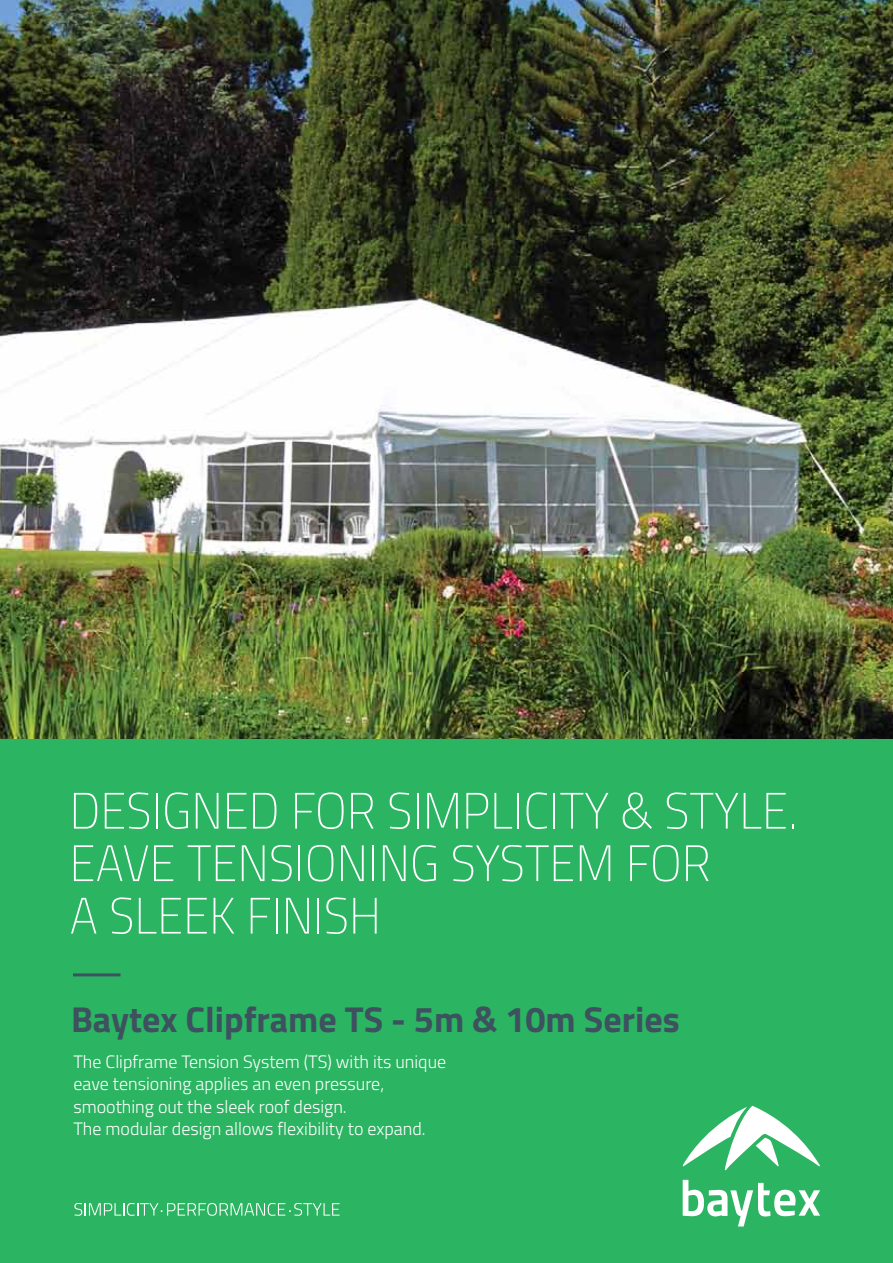
<style>
.page{position:relative;width:893px;height:1263px;background:#fff}
.page>*{position:absolute;margin:0;border:0;box-sizing:border-box;transform-origin:0 0}
.t1{font:51px/52.5px "Titillium Thin Upright";color:#fff}
.t2{font:700 36px "Titillium";color:#3d515f}
.t3{font:300 18px/22.5px "Titillium";color:#fff}
</style>
<div class="page">
<img style="left:0;top:0;width:893px;height:739px">
<div style="left:0;top:740px;width:893px;height:523px;background:#2bb461"></div>
<hr style="left:73px;top:973px;width:47px;height:3px;background:#3d515f">
<svg style="left:683px;top:1180px;width:137px;height:46px"></svg>
<svg style="left:682px;top:1106px;width:138px;height:65px"></svg>
<svg style="left:74px;top:1203px;width:266px;height:13px"></svg>
<h1 class="t1" style="left:70px;top:782px;width:729px">DESIGNED FOR SIMPLICITY &amp; STYLE.<br>EAVE TENSIONING SYSTEM FOR<br>A SLEEK FINISH</h1>
<h2 class="t2" style="left:71px;top:992px;width:610px">Baytex Clipframe TS - 5m &amp; 10m Series</h2>
<p class="t3" style="left:73px;top:1049px;width:374px">The Clipframe Tension System (TS) with its unique eave tensioning applies an even pressure, smoothing out the sleek roof design.<br>The modular design allows flexibility to expand.</p>
</div>
